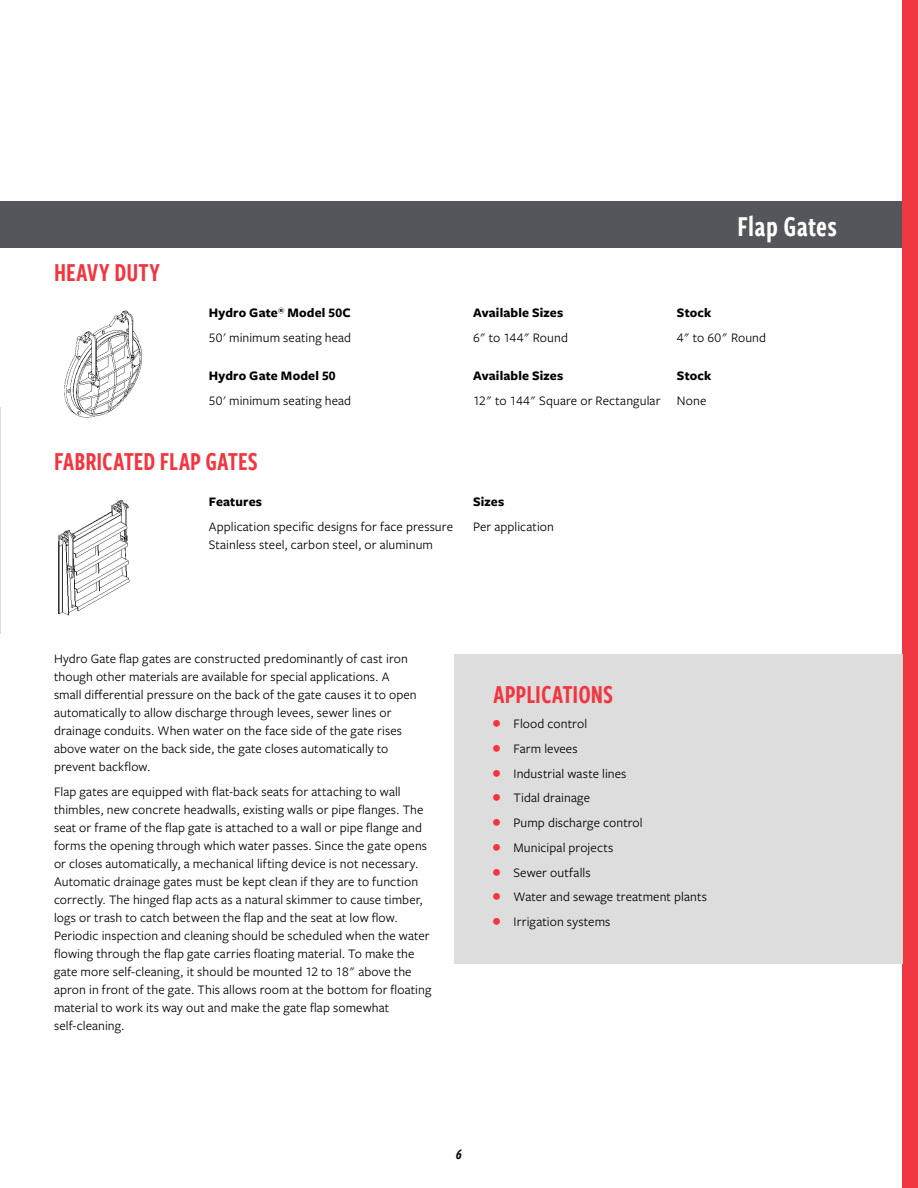
<style>
.page{position:relative;width:918px;height:1188px;background:#fff}
.page>*{position:absolute;margin:0;border:0;box-sizing:border-box;transform-origin:0 0}
.t1{font:30px "Freight Sans Cmp Pro Semi";letter-spacing:.01em;color:#fff}
.t2{font:27px "Freight Sans Cmp Pro Semi";color:#f33540}
.t3{font:italic 15px "Freight Sans Cmp Pro Semi";color:#000}
.t4{font:13.5px/18px "Freight Sans Pro";letter-spacing:.01em;color:#000}
.t5{font:700 13.5px "Freight Sans Pro";letter-spacing:.01em;color:#000}
.s1{font-weight:700}
.s2{font-family:"Freight Sans Cmp Pro Semi";font-size:18px;color:#f33540}
</style>
<div class="page">
<div style="left:0;top:202px;width:918px;height:46px;background:#54565b"></div>
<div style="left:903px;top:0;width:15px;height:1188px;background:#ef3742"></div>
<img style="left:58px;top:499px;width:72px;height:117px">
<img style="left:64px;top:310px;width:78px;height:108px">
<hr style="left:0;top:407px;width:1px;height:227px;background:#ddddde">
<div style="left:455px;top:654px;width:448px;height:309px;background:#ddddde"></div>
<h2 class="t2" style="left:54px;top:253px;width:108px">HEAVY DUTY</h2>
<p class="t4" style="left:209px;top:300px;width:144px;line-height:24.9px"><span class="s1">Hydro Gate</span><sup>®</sup> <span class="s1">Model 50C<br></span>50' minimum seating head</p>
<p class="t5" style="left:209px;top:367px;width:128px">Hydro Gate Model 50</p>
<p class="t4" style="left:209px;top:391px;width:144px">50' minimum seating head</p>
<h2 class="t2" style="left:54px;top:442px;width:205px">FABRICATED FLAP GATES</h2>
<p class="t5" style="left:209px;top:493px;width:55px">Features</p>
<p class="t4" style="left:209px;top:517px;width:246px">Application specific designs for face pressure<br>Stainless steel, carbon steel, or aluminum</p>
<h1 class="t1" style="left:737px;top:206px;width:101px">Flap Gates</h1>
<p class="t5" style="left:473px;top:303px;width:92px">Available Sizes</p>
<p class="t4" style="left:473px;top:328px;width:96px">6" to 144" Round</p>
<p class="t5" style="left:473px;top:366px;width:92px">Available Sizes</p>
<p class="t4" style="left:473px;top:391px;width:189px">12" to 144" Square or Rectangular</p>
<p class="t5" style="left:677px;top:303px;width:36px">Stock</p>
<p class="t4" style="left:677px;top:328px;width:91px">4" to 60" Round</p>
<p class="t5" style="left:677px;top:366px;width:36px">Stock</p>
<p class="t4" style="left:677px;top:391px;width:31px">None</p>
<p class="t5" style="left:473px;top:492px;width:33px">Sizes</p>
<p class="t4" style="left:473px;top:517px;width:82px">Per application</p>
<p class="t4" style="left:54px;top:649px;width:364px">Hydro Gate flap gates are constructed predominantly of cast iron though other materials are available for special applications. A small differential pressure on the back of the gate causes it to open automatically to allow discharge through levees, sewer lines or drainage conduits. When water on the face side of the gate rises above water on the back side, the gate closes automatically to prevent backflow.</p>
<p class="t4" style="left:54px;top:782px;width:379px">Flap gates are equipped with flat-back seats for attaching to wall thimbles, new concrete headwalls, existing walls or pipe flanges. The seat or frame of the flap gate is attached to a wall or pipe flange and forms the opening through which water passes. Since the gate opens or closes automatically, a mechanical lifting device is not necessary.<br>Automatic drainage gates must be kept clean if they are to function correctly. The hinged flap acts as a natural skimmer to cause timber, logs or trash to catch between the flap and the seat at low flow.<br>Periodic inspection and cleaning should be scheduled when the water flowing through the flap gate carries floating material. To make the gate more self-cleaning, it should be mounted 12 to 18" above the apron in front of the gate. This allows room at the bottom for floating material to work its way out and make the gate flap somewhat self-cleaning.</p>
<h2 class="t2" style="left:493px;top:676px;width:121px">APPLICATIONS</h2>
<p class="t4" style="left:493px;top:714px;width:95px"><span class="s2">•</span> Flood control</p>
<p class="t4" style="left:493px;top:739px;width:86px"><span class="s2">•</span> Farm levees</p>
<p class="t4" style="left:493px;top:764px;width:135px"><span class="s2">•</span> Industrial waste lines</p>
<p class="t4" style="left:493px;top:788px;width:98px"><span class="s2">•</span> Tidal drainage</p>
<p class="t4" style="left:493px;top:813px;width:151px"><span class="s2">•</span> Pump discharge control</p>
<p class="t4" style="left:493px;top:838px;width:122px"><span class="s2">•</span> Municipal projects</p>
<p class="t4" style="left:493px;top:863px;width:99px"><span class="s2">•</span> Sewer outfalls</p>
<p class="t4" style="left:493px;top:887px;width:215px"><span class="s2">•</span> Water and sewage treatment plants</p>
<p class="t4" style="left:493px;top:912px;width:119px"><span class="s2">•</span> Irrigation systems</p>
<p class="t3" style="left:456px;top:1144px;width:7px">6</p>
</div>
